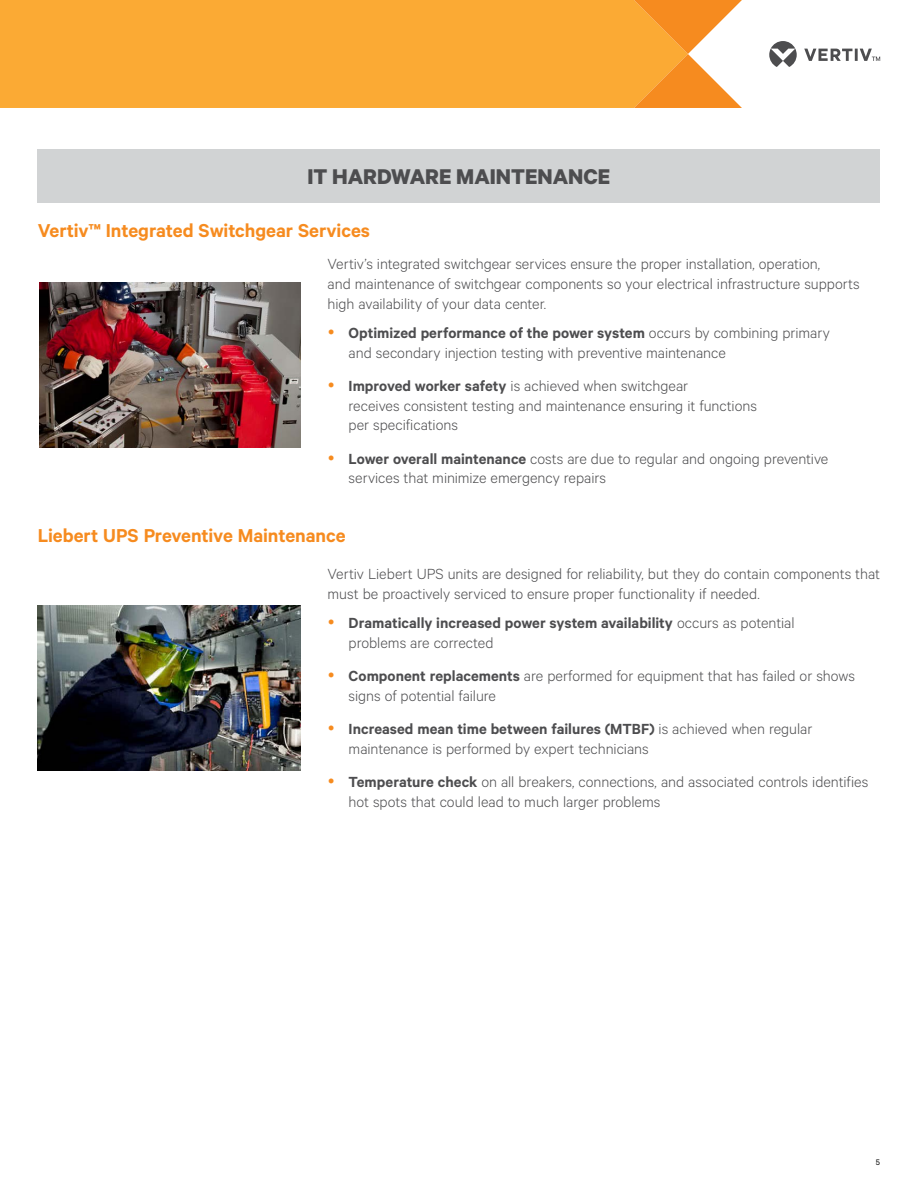
<style>
.page{position:relative;width:918px;height:1188px;background:#fff}
.page>*{position:absolute;margin:0;border:0;box-sizing:border-box;transform-origin:0 0}
.t1{font:700 24px "Calibre";color:#4d4d4f}
.t2{font:600 21px "Calibre";letter-spacing:-.005em;color:#f68b1f}
.t3{font:300 16.5px/19.8px "Calibre";color:#4d4d4f}
.t4{font:600 16.5px/19.8px "Calibre";color:#4d4d4f}
.t5{font:9px "Calibre";color:#000}
.s1{font-weight:600}
.s2{font-weight:300}
</style>
<div class="page">
<div style="left:0;top:0;width:634px;height:108px;background:#fbaa34"></div>
<svg style="left:634px;top:0;width:247px;height:108px"></svg>
<div style="left:38px;top:149px;width:842px;height:54px;background:#d1d3d4"></div>
<img style="left:39px;top:283px;width:262px;height:165px">
<img style="left:38px;top:606px;width:263px;height:165px">
<h1 class="t1" style="left:307px;top:162px;width:305px">IT HARDWARE MAINTENANCE</h1>
<p class="t2" style="left:38px;top:218px;width:334px">Vertiv™ Integrated Switchgear Services</p>
<p class="t3" style="left:328px;top:254px;width:534px">Vertiv’s integrated switchgear services ensure the proper installation, operation,<br>and maintenance of switchgear components so your electrical infrastructure supports high availability of your data center.</p>
<p class="t3" style="left:349px;top:322px;width:483px"><span class="s1">Optimized performance of the power system</span> occurs by combining primary and secondary injection testing with preventive maintenance</p>
<p class="t3" style="left:349px;top:375px;width:410px"><span class="s1">Improved worker safety</span> is achieved when switchgear<br>receives consistent testing and maintenance ensuring it functions per specifications</p>
<p class="t3" style="left:349px;top:448px;width:481px"><span class="s1">Lower overall maintenance</span> costs are due to regular and ongoing preventive services that minimize emergency repairs</p>
<p class="t2" style="left:38px;top:523px;width:309px">Liebert UPS Preventive Maintenance</p>
<p class="t3" style="left:328px;top:564px;width:554px">Vertiv Liebert UPS units are designed for reliability, but they do contain components that must be proactively serviced to ensure proper functionality if needed.</p>
<p class="t4" style="left:349px;top:612px;width:447px">Dramatically increased power system availability <span class="s2">occurs as potential problems are corrected</span></p>
<p class="t3" style="left:349px;top:665px;width:508px"><span class="s1">Component replacements</span> are performed for equipment that has failed or shows signs of potential failure</p>
<p class="t3" style="left:349px;top:718px;width:465px"><span class="s1">Increased mean time between failures (MTBF)</span> is achieved when regular maintenance is performed by expert technicians</p>
<p class="t3" style="left:349px;top:772px;width:521px"><span class="s1">Temperature check</span> on all breakers, connections, and associated controls identifies hot spots that could lead to much larger problems</p>
<p class="t5" style="left:876px;top:1157px;width:6px">5</p>
</div>
